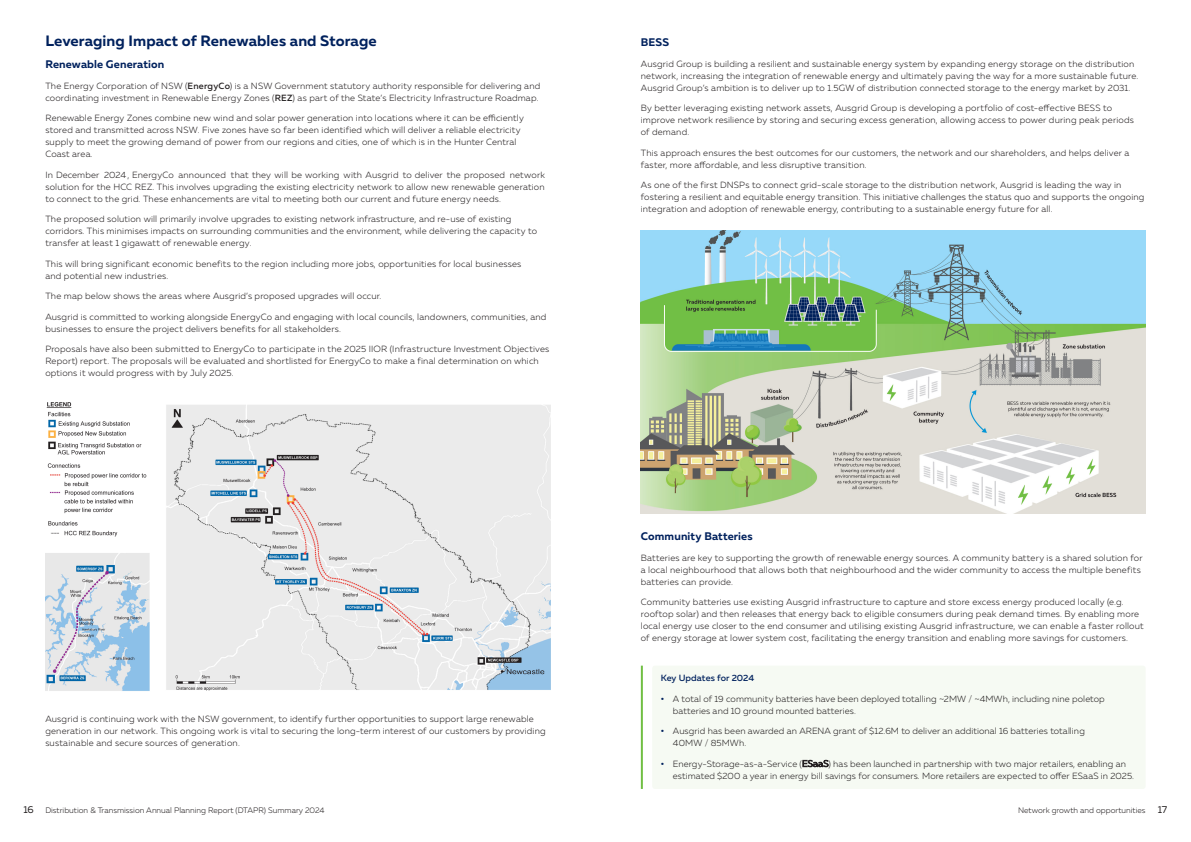
<style>
.page{position:relative;width:1191px;height:842px;background:#fff}
.page>*{position:absolute;margin:0;border:0;box-sizing:border-box;transform-origin:0 0}
.t1{font:700 15px "Muller";letter-spacing:.005em;color:#00215d}
.t2{font:700 11px "Muller";letter-spacing:.015em;color:#00215d}
.t3{font:10px "Muller";color:#231f20}
.t4{font:300 9px/12px "Muller";letter-spacing:.02em;color:#231f20}
.t5{font:500 9px "Muller";letter-spacing:.005em;color:#00215d}
.t6{font:300 8px "Muller";color:#231f20}
.s1{font-weight:500}
.s2{font-weight:700;color:#00215d}
.s3{font-weight:400;font-size:10px}
</style>
<div class="page">
<div style="left:652px;top:666px;width:493px;height:123px;background:#f6faf3;border-radius:3px"></div>
<hr style="left:641px;top:666px;width:2px;height:123px;background:#71bf44">
<img style="left:45px;top:402px;width:505px;height:289px">
<img style="left:641px;top:230px;width:504px;height:284px">
<h1 class="t1" style="left:45px;top:31px;width:333px">Leveraging Impact of Renewables and Storage</h1>
<p class="t2" style="left:45px;top:58px;width:120px">Renewable Generation</p>
<p class="t4" style="left:45px;top:80px;width:496px">The Energy Corporation of NSW (<span class="s1">EnergyCo</span>) is a NSW Government statutory authority responsible for delivering and coordinating investment in Renewable Energy Zones (<span class="s1">REZ</span>) as part of the State’s Electricity Infrastructure Roadmap.</p>
<p class="t4" style="left:45px;top:112px;width:480px">Renewable Energy Zones combine new wind and solar power generation into locations where it can be efficiently stored and transmitted across NSW. Five zones have so far been identified which will deliver a reliable electricity supply to meet the growing demand of power from our regions and cities, one of which is in the Hunter Central Coast area.</p>
<p class="t4" style="left:45px;top:169px;width:501px;text-align:justify">In December 2024, EnergyCo announced that they will be working with Ausgrid to deliver the proposed network solution for the HCC REZ. This involves upgrading the existing electricity network to allow new renewable generation to connect to the grid. These enhancements are vital to meeting both our current and future energy needs.</p>
<p class="t4" style="left:45px;top:213px;width:493px">The proposed solution will primarily involve upgrades to existing network infrastructure, and re-use of existing corridors. This minimises impacts on surrounding communities and the environment, while delivering the capacity to transfer at least 1 gigawatt of renewable energy.</p>
<p class="t4" style="left:45px;top:258px;width:477px">This will bring significant economic benefits to the region including more jobs, opportunities for local businesses and potential new industries.</p>
<p class="t4" style="left:45px;top:290px;width:337px">The map below shows the areas where Ausgrid’s proposed upgrades will occur.</p>
<p class="t4" style="left:45px;top:311px;width:502px">Ausgrid is committed to working alongside EnergyCo and engaging with local councils, landowners, communities, and businesses to ensure the project delivers benefits for all stakeholders.</p>
<p class="t4" style="left:45px;top:343px;width:505px">Proposals have also been submitted to EnergyCo to participate in the 2025 IIOR (Infrastructure Investment Objectives<br>Report) report. The proposals will be evaluated and shortlisted for EnergyCo to make a final determination on which options it would progress with by July 2025.</p>
<p class="t2" style="left:641px;top:35px;width:30px">BESS</p>
<p class="t4" style="left:641px;top:57px;width:499px">Ausgrid Group is building a resilient and sustainable energy system by expanding energy storage on the distribution network, increasing the integration of renewable energy and ultimately paving the way for a more sustainable future.<br>Ausgrid Group’s ambition is to deliver up to 1.5GW of distribution connected storage to the energy market by 2031.</p>
<p class="t4" style="left:641px;top:102px;width:494px">By better leveraging existing network assets, Ausgrid Group is developing a portfolio of cost-effective BESS to improve network resilience by storing and securing excess generation, allowing access to power during peak periods of demand.</p>
<p class="t4" style="left:641px;top:146px;width:490px">This approach ensures the best outcomes for our customers, the network and our shareholders, and helps deliver a faster, more affordable, and less disruptive transition.</p>
<p class="t4" style="left:641px;top:179px;width:505px">As one of the first DNSPs to connect grid-scale storage to the distribution network, Ausgrid is leading the way in fostering a resilient and equitable energy transition. This initiative challenges the status quo and supports the ongoing integration and adoption of renewable energy, contributing to a sustainable energy future for all.</p>
<p class="t2" style="left:641px;top:529px;width:113px">Community Batteries</p>
<p class="t4" style="left:641px;top:551px;width:503px">Batteries are key to supporting the growth of renewable energy sources. A community battery is a shared solution for a local neighbourhood that allows both that neighbourhood and the wider community to access the multiple benefits batteries can provide.</p>
<p class="t4" style="left:641px;top:596px;width:504px">Community batteries use existing Ausgrid infrastructure to capture and store excess energy produced locally (e.g. rooftop solar) and then releases that energy back to eligible consumers during peak demand times. By enabling more local energy use closer to the end consumer and utilising existing Ausgrid infrastructure, we can enable a faster rollout of energy storage at lower system cost, facilitating the energy transition and enabling more savings for customers.</p>
<p class="t5" style="left:660px;top:672px;width:95px">Key Updates for 2024</p>
<p class="t4" style="left:673px;top:692px;width:433px;text-indent:-12px"><span class="s2">•</span> A total of 19 community batteries have been deployed totalling ~2MW / ~4MWh, including nine poletop batteries and 10 ground mounted batteries.</p>
<p class="t4" style="left:673px;top:725px;width:413px;text-indent:-12px"><span class="s2">•</span> Ausgrid has been awarded an ARENA grant of $12.6M to deliver an additional 16 batteries totalling<br>40MW / 85MWh.</p>
<p class="t4" style="left:673px;top:757px;width:463px;text-indent:-12px"><span class="s2">•</span> Energy-Storage-as-a-Service (ESaaS) has been launched in partnership with two major retailers, enabling an estimated $200 a year in energy bill savings for consumers. More retailers are expected to offer ESaaS in 2025.</p>
<p class="t6" style="left:1018px;top:805px;width:129px">Network growth and opportunities</p>
<p class="t4" style="left:45px;top:713px;width:502px">Ausgrid is continuing work with the NSW government, to identify further opportunities to support large renewable generation in our network. This ongoing work is vital to securing the long-term interest of our customers by providing sustainable and secure sources of generation.</p>
<p class="t6" style="left:23px;top:805px;width:303px"><span class="s3">16</span> Distribution &amp; Transmission Annual Planning Report (DTAPR) Summary 2024</p>
<p class="t3" style="left:1157px;top:803px;width:11px">17</p>
</div>
